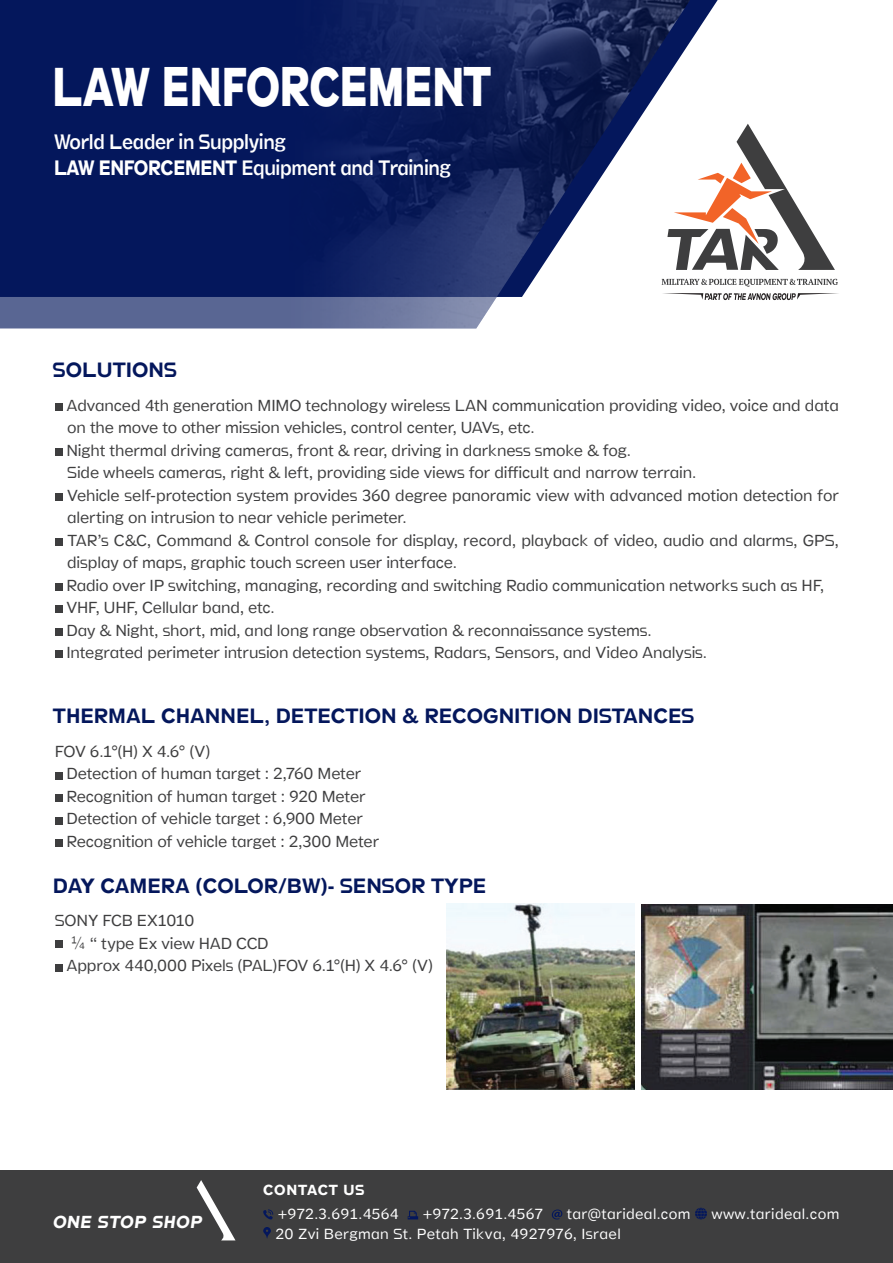
<style>
.page{position:relative;width:893px;height:1263px;background:#fff}
.page>*{position:absolute;margin:0;border:0;box-sizing:border-box;transform-origin:0 0}
.t1{font:800 55.5px "Stamen";color:#fff;scale:.8 1}
.t2{font:300 21.15px/25.5px "Stamen";letter-spacing:-.02em;color:#fff;scale:.89 1}
.t3{font:21px "Stamen";color:#04175c}
.t4{font:italic 700 17.7px "Stamen";letter-spacing:.05em;color:#fff}
.t5{font:200 16.2px/22.5px "Stamen";letter-spacing:-.01em;color:#3e3e3f}
.t6{font:200 14.85px/19.5px "Stamen";letter-spacing:.02em;color:#fff}
.t7{font:700 14.85px "Stamen";letter-spacing:.05em;color:#fff}
.s1{font-weight:700}
</style>
<div class="page">
<div style="left:0;top:1170px;width:893px;height:93px;background:#3e3e3f"></div>
<svg style="left:263px;top:1209px;width:10px;height:10px"></svg>
<svg style="left:408px;top:1211px;width:10px;height:8px"></svg>
<svg style="left:552px;top:1209px;width:10px;height:10px"></svg>
<svg style="left:695px;top:1208px;width:12px;height:11px"></svg>
<svg style="left:263px;top:1227px;width:8px;height:11px"></svg>
<svg style="left:197px;top:1180px;width:38px;height:60px"></svg>
<svg style="left:0;top:0;width:698px;height:328px;background:#0d1f62"></svg>
<img style="left:247px;top:0;width:446px;height:328px">
<svg style="left:662px;top:279px;width:176px;height:8px"></svg>
<svg style="left:667px;top:124px;width:168px;height:146px"></svg>
<svg style="left:662px;top:293px;width:177px;height:7px"></svg>
<div style="left:55px;top:403px;width:7px;height:8px;background:#3e3e3f"></div>
<div style="left:55px;top:448px;width:7px;height:8px;background:#3e3e3f"></div>
<div style="left:55px;top:493px;width:7px;height:8px;background:#3e3e3f"></div>
<div style="left:55px;top:538px;width:7px;height:8px;background:#3e3e3f"></div>
<div style="left:55px;top:583px;width:7px;height:8px;background:#3e3e3f"></div>
<div style="left:55px;top:605px;width:7px;height:8px;background:#3e3e3f"></div>
<div style="left:55px;top:628px;width:7px;height:8px;background:#3e3e3f"></div>
<div style="left:55px;top:650px;width:7px;height:8px;background:#3e3e3f"></div>
<div style="left:55px;top:772px;width:7px;height:7px;background:#3e3e3f"></div>
<div style="left:55px;top:794px;width:7px;height:8px;background:#3e3e3f"></div>
<div style="left:55px;top:817px;width:7px;height:7px;background:#3e3e3f"></div>
<div style="left:55px;top:839px;width:7px;height:8px;background:#3e3e3f"></div>
<div style="left:55px;top:940px;width:7px;height:8px;background:#3e3e3f"></div>
<div style="left:55px;top:964px;width:7px;height:7px;background:#3e3e3f"></div>
<img style="left:447px;top:904px;width:188px;height:186px">
<img style="left:642px;top:904px;width:251px;height:186px">
<h1 class="t1" style="left:53px;top:43px;width:549px">LAW ENFORCEMENT</h1>
<h2 class="t2" style="left:54px;top:129px;width:448px">World Leader in Supplying<br><span class="s1">LAW ENFORCEMENT</span> Equipment and Training</h2>
<p class="t3" style="left:53px;top:354px;width:125px">SOLUTIONS</p>
<p class="t5" style="left:66px;top:394px;width:774px">Advanced 4th generation MIMO technology wireless LAN communication providing video, voice and data on the move to other mission vehicles, control center, UAVs, etc.<br>Night thermal driving cameras, front &amp; rear, driving in darkness smoke &amp; fog.<br>Side wheels cameras, right &amp; left, providing side views for difficult and narrow terrain.<br>Vehicle self-protection system provides 360 degree panoramic view with advanced motion detection for alerting on intrusion to near vehicle perimeter.<br>TAR Cs’ &amp;C, Command &amp; Control console for display, record, playback of video, audio and alarms, GPS, display of maps, graphic touch screen user interface.<br>Radio over IP switching, managing, recording and switching Radio communication networks such as HF, VHF, UHF, Cellular band, etc.<br>Day &amp; Night, short, mid, and long range observation &amp; reconnaissance systems.<br>Integrated perimeter intrusion detection systems, Radars, Sensors, and Video Analysis.</p>
<p class="t3" style="left:53px;top:700px;width:643px">THERMAL CHANNEL, DETECTION &amp; RECOGNITION DISTANCES</p>
<p class="t5" style="left:66px;top:740px;width:314px;text-indent:-12px">FOV 6.1° H( X) 4.6° V( (<br>Detection of human target : 2,760 Meter Recognition of human target : 920 Meter Detection of vehicle target : 6,900 Meter Recognition of vehicle target : 2,300 Meter</p>
<p class="t3" style="left:53px;top:869px;width:435px">DAY CAMERA (COLOR/BW -) SENSOR TYPE</p>
<p class="t5" style="left:66px;top:910px;width:368px;text-indent:-12px">SONY FCB EX1010<br>¼ “ type Ex view HAD CCD<br>Approx 440,000 Pixels (PAL)FOV 6.1° H( X) 4.6° V( (</p>
<p class="t4" style="left:53px;top:1210px;width:150px">ONE STOP SHOP</p>
<p class="t7" style="left:263px;top:1178px;width:102px">CONTACT US</p>
<p class="t6" style="left:567px;top:1205px;width:125px">tar@tarideal.com</p>
<p class="t6" style="left:275px;top:1205px;width:347px">+972.3.691.4564<br>20 Zvi Bergman St. Petah Tikva, 4927976, Israel</p>
<p class="t6" style="left:423px;top:1205px;width:122px">+972.3.691.4567</p>
<p class="t6" style="left:711px;top:1205px;width:129px">www.tarideal.com</p>
</div>
